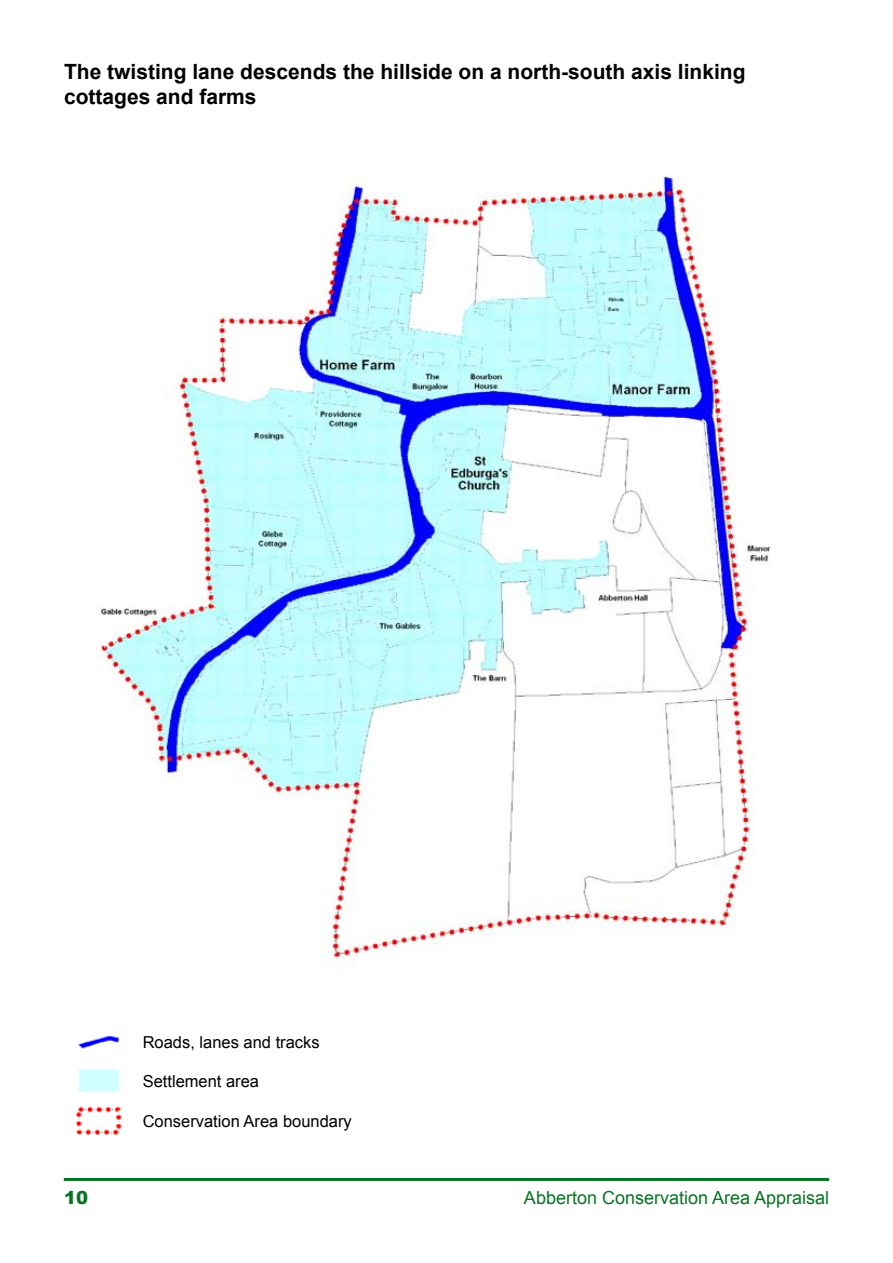
<style>
.page{position:relative;width:893px;height:1263px;background:#fff}
.page>*{position:absolute;margin:0;border:0;box-sizing:border-box;transform-origin:0 0}
.t1{font:700 21px/25.2px "Arial";color:#000}
.t2{font:18px "Arial";color:#087323}
.t3{font:900 18px "Arial";color:#087323}
.t4{font:16.5px "Arial";color:#000}
</style>
<div class="page">
<hr style="left:64px;top:1178px;width:765px;height:3px;background:#087323">
<img style="left:76px;top:1036px;width:46px;height:99px">
<img style="left:97px;top:175px;width:674px;height:785px">
<p class="t1" style="left:64px;top:60px;width:683px">The twisting lane descends the hillside on a north-south axis linking cottages and farms</p>
<p class="t4" style="left:143px;top:1031px;width:178px">Roads, lanes and tracks</p>
<p class="t4" style="left:143px;top:1070px;width:118px">Settlement area</p>
<p class="t4" style="left:143px;top:1110px;width:211px">Conservation Area boundary</p>
<p class="t3" style="left:64px;top:1184px;width:26px">1 0</p>
<p class="t2" style="left:524px;top:1186px;width:307px">Abberton Conservation Area Appraisal</p>
</div>
